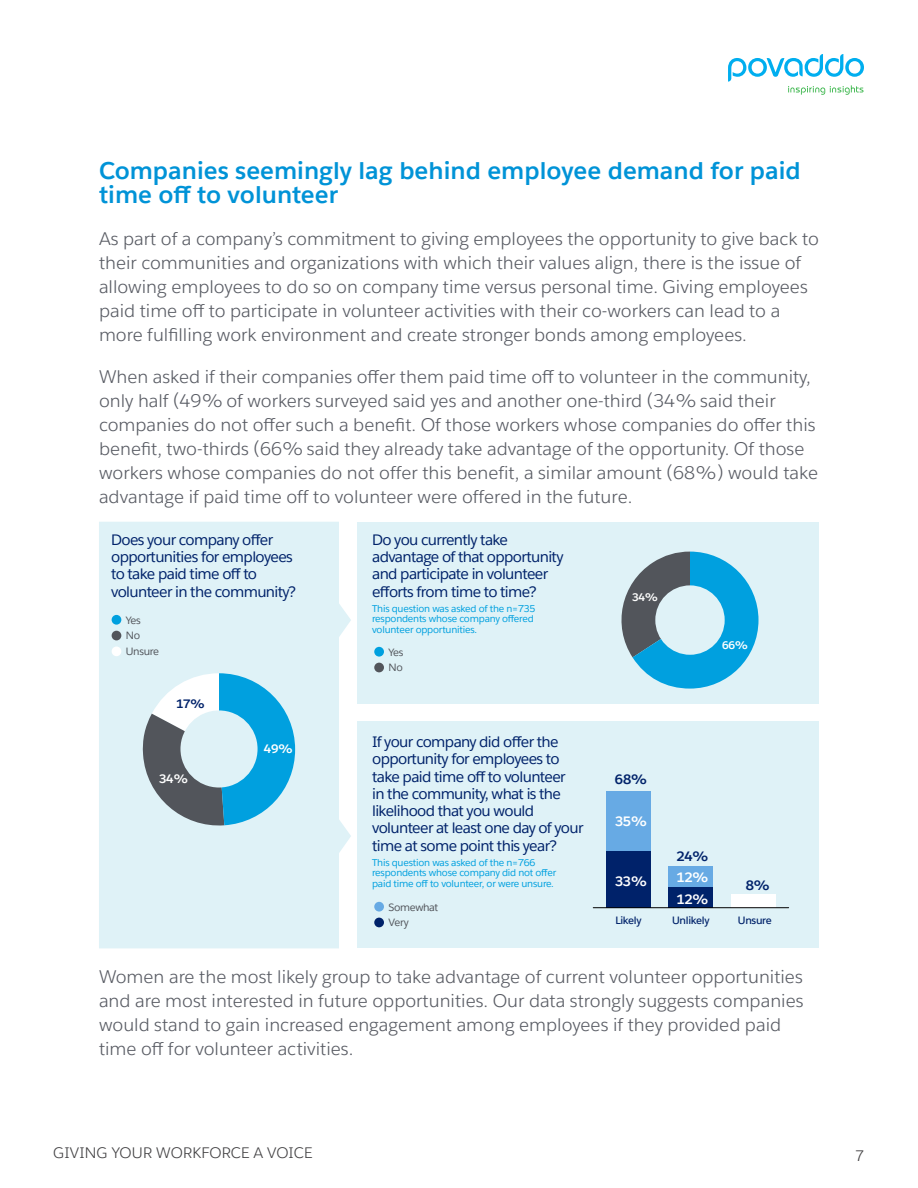
<style>
.page{position:relative;width:918px;height:1188px;background:#fff}
.page>*{position:absolute;margin:0;border:0;box-sizing:border-box;transform-origin:0 0}
.t1{font:700 24px/24px "Salesforce Sans";color:#0093d7}
.t2{font:18px/24px "Salesforce Sans";color:#595c64}
.t3{font:15px/17.2px "Salesforce Sans";letter-spacing:-.04em;color:#00226a}
.t4{font:15px "Salesforce Sans";letter-spacing:.01em;color:#414042}
.t5{font:700 13.5px "Salesforce Sans";letter-spacing:-.03em;color:#fff}
.t6{font:700 13.5px "Salesforce Sans";color:#00226a}
.t7{font:700 12.15px "Salesforce Sans";color:#fff}
.t8{font:700 12.15px "Salesforce Sans";color:#00226a}
.t9{font:700 10.95px "Salesforce Sans";color:#fff}
.t10{font:10.5px/15.8px "Salesforce Sans";letter-spacing:-.03em;color:#52555b}
.t11{font:600 10.5px "Salesforce Sans";letter-spacing:-.03em;color:#00226a}
.t12{font:9.75px/10.5px "Salesforce Sans";letter-spacing:-.02em;color:#00a0df}
</style>
<div class="page">
<svg style="left:728px;top:54px;width:136px;height:41px"></svg>
<div style="left:99px;top:522px;width:252px;height:426px;background:#dff2f7"></div>
<div style="left:112px;top:615px;width:9px;height:10px;background:#00a0df;border-radius:50%"></div>
<div style="left:112px;top:631px;width:9px;height:9px;background:#52555b;border-radius:50%"></div>
<div style="left:112px;top:647px;width:9px;height:9px;background:#fff;border-radius:50%"></div>
<svg style="left:142px;top:673px;width:153px;height:155px;background:#73b1ca"></svg>
<div style="left:180px;top:710px;width:78px;height:78px;background:#dff2f7;border-radius:50%"></div>
<div style="left:357px;top:722px;width:462px;height:226px;background:#dff2f7"></div>
<div style="left:357px;top:522px;width:462px;height:182px;background:#dff2f7"></div>
<div style="left:374px;top:647px;width:10px;height:10px;background:#00a0df;border-radius:50%"></div>
<div style="left:374px;top:663px;width:10px;height:9px;background:#52555b;border-radius:50%"></div>
<svg style="left:621px;top:552px;width:138px;height:137px"></svg>
<div style="left:655px;top:585px;width:70px;height:70px;background:#dff2f7;border-radius:50%"></div>
<div style="left:374px;top:902px;width:10px;height:10px;background:#67aae4;border-radius:50%"></div>
<div style="left:374px;top:918px;width:10px;height:9px;background:#00226a;border-radius:50%"></div>
<div style="left:606px;top:791px;width:45px;height:60px;background:#67aae4"></div>
<div style="left:668px;top:867px;width:45px;height:20px;background:#67aae4"></div>
<div style="left:606px;top:851px;width:45px;height:57px;background:#00226a"></div>
<div style="left:668px;top:887px;width:45px;height:21px;background:#00226a"></div>
<div style="left:731px;top:894px;width:45px;height:14px;background:#fff"></div>
<hr style="left:593px;top:907px;width:196px;height:1px;background:#000">
<svg style="left:339px;top:819px;width:12px;height:34px"></svg>
<h1 class="t1" style="left:99px;top:159px;width:703px">Companies seemingly lag behind employee demand for paid time off to volunteer</h1>
<p class="t2" style="left:99px;top:227px;width:721px">As part of a company’s commitment to giving employees the opportunity to give back to their communities and organizations with which their values align, there is the issue of allowing employees to do so on company time versus personal time. Giving employees paid time off to participate in volunteer activities with their co-workers can lead to a more fulfilling work environment and create stronger bonds among employees.</p>
<p class="t2" style="left:99px;top:365px;width:721px">When asked if their companies offer them paid time off to volunteer in the community, only half (49% of workers surveyed said yes and another one-third (34% said their companies do not offer such a benefit. Of those workers whose companies do offer this benefit, two-thirds (66% said they already take advantage of the opportunity. Of those workers whose companies do not offer this benefit, a similar amount (68%) would take advantage if paid time off to volunteer were offered in the future.</p>
<p class="t3" style="left:111px;top:531px;width:186px">Does your company offer opportunities for employees to take paid time off to volunteer in the community?</p>
<p class="t10" style="left:126px;top:612px;width:35px">Yes<br>No<br>Unsure</p>
<p class="t8" style="left:176px;top:696px;width:30px">17%</p>
<p class="t7" style="left:159px;top:771px;width:30px">34%</p>
<p class="t7" style="left:264px;top:741px;width:30px">49%</p>
<p class="t3" style="left:372px;top:531px;width:193px">Do you currently take advantage of that opportunity and participate in volunteer efforts from time to time?</p>
<p class="t12" style="left:372px;top:603px;width:165px">This question was asked of the n=735 respondents whose company offered volunteer opportunities.</p>
<p class="t10" style="left:389px;top:644px;width:17px">Yes<br>No</p>
<p class="t3" style="left:372px;top:733px;width:213px">If your company did offer the opportunity for employees to take paid time off to volunteer<br>in the community, what is the likelihood that you would volunteer at least one day of your time at some point this year?</p>
<p class="t12" style="left:372px;top:857px;width:186px">This question was asked of the n=766 respondents whose company did not offer paid time off to volunteer, or were unsure.</p>
<p class="t10" style="left:389px;top:899px;width:51px">Somewhat<br>Very</p>
<p class="t9" style="left:632px;top:590px;width:28px">34%</p>
<p class="t9" style="left:722px;top:639px;width:28px">66%</p>
<p class="t6" style="left:615px;top:771px;width:34px">68%</p>
<p class="t5" style="left:615px;top:813px;width:34px">35%</p>
<p class="t5" style="left:615px;top:873px;width:34px">33%</p>
<p class="t6" style="left:677px;top:848px;width:34px">24%</p>
<p class="t5" style="left:677px;top:869px;width:34px">12%</p>
<p class="t5" style="left:677px;top:891px;width:34px">12%</p>
<p class="t6" style="left:746px;top:876px;width:26px">8%</p>
<p class="t11" style="left:615px;top:914px;width:28px">Likely</p>
<p class="t11" style="left:672px;top:914px;width:39px">Unlikely</p>
<p class="t11" style="left:738px;top:914px;width:35px">Unsure</p>
<p class="t2" style="left:99px;top:965px;width:706px">Women are the most likely group to take advantage of current volunteer opportunities and are most interested in future opportunities. Our data strongly suggests companies would stand to gain increased engagement among employees if they provided paid time off for volunteer activities.</p>
<p class="t4" style="left:53px;top:1144px;width:261px">GIVING YOUR WORKFORCE A VOICE</p>
<p class="t4" style="left:856px;top:1146px;width:9px">7</p>
</div>
